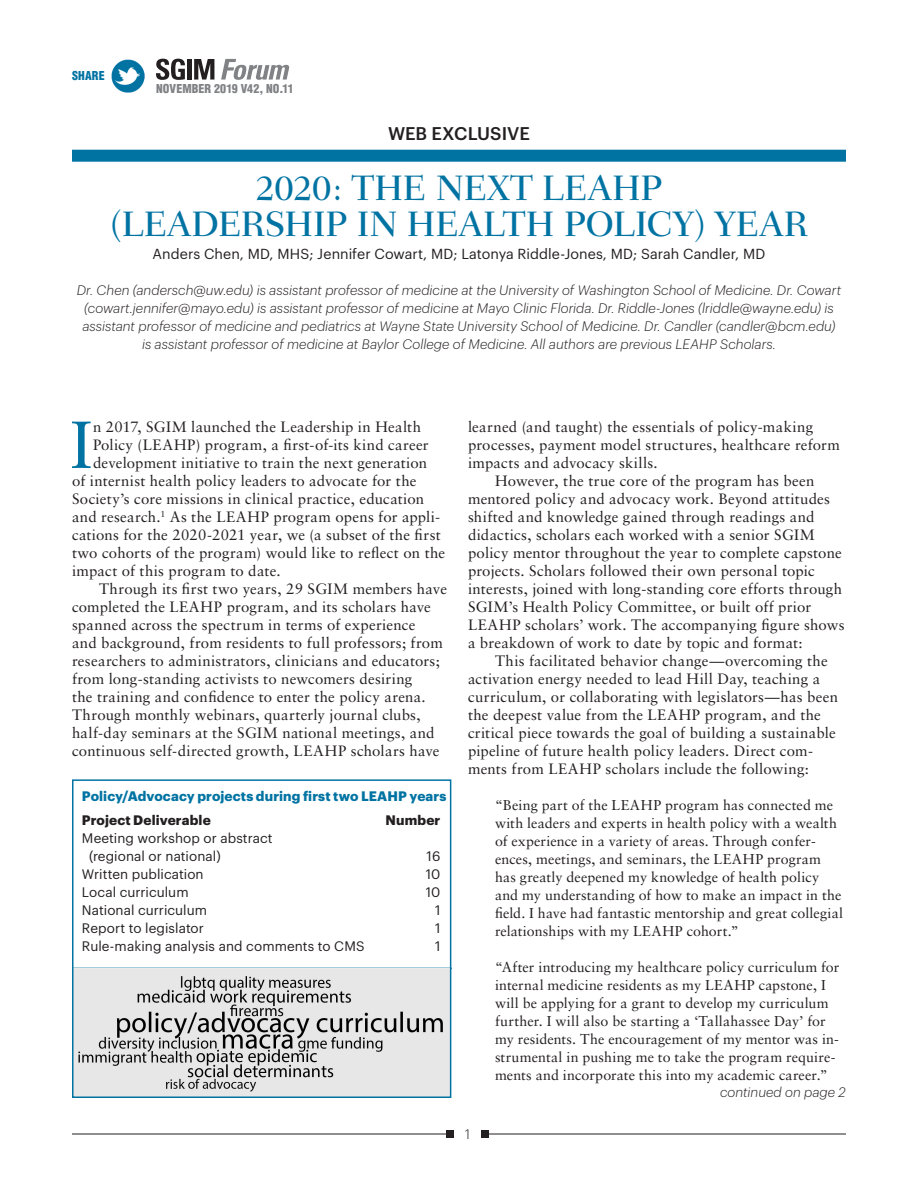
<style>
.page{position:relative;width:918px;height:1188px;background:#fff}
.page>*{position:absolute;margin:0;border:0;box-sizing:border-box;transform-origin:0 0}
.tdc{font:66.6px "Sabon";color:#0073a3}
.AB{font:500 36px/36px "Fairfield LH";letter-spacing:-.015em;color:#0073a3;text-align:center}
.AA{font:500 18px "Graphik";letter-spacing:-.005em;color:#231f20}
.t2{font:15px/18px "Sabon";letter-spacing:.015em;color:#231f20}
.tdc-2{font:15px "Sabon";letter-spacing:.015em;color:#231f20}
.EXT{font:14.25px/18px "Sabon";letter-spacing:.01em;color:#231f20}
.AC{font:14.25px "Graphik";letter-spacing:.005em;color:#231f20}
.AD{font:italic 300 13.5px/18px "Graphik";letter-spacing:.005em;color:#231f20;text-align:center}
.t1{font:13.5px/18px "Graphik";letter-spacing:.005em;color:#231f20}
.t1-2{font:700 13.5px "Graphik";letter-spacing:.01em;color:#0073a3}
.t1-3{font:700 13.5px "Graphik";letter-spacing:.01em;color:#231f20}
.None-2{font:300 13.5px "Graphik";color:#231f20}
.None-3{font:900 condensed 12px "Helvetica";letter-spacing:.005em;color:#808285}
.t3{font:900 condensed 12px "Helvetica";letter-spacing:.02em;color:#0073a3}
</style>
<div class="page">
<hr style="left:72px;top:1134px;width:774px;height:1px;background:#231f20">
<div style="left:447px;top:1130px;width:7px;height:8px;background:#231f20"></div>
<div style="left:481px;top:1130px;width:8px;height:8px;background:#231f20"></div>
<svg style="left:156px;top:59px;width:29px;height:21px"></svg>
<div style="left:187px;top:59px;width:5px;height:21px;background:#231f20"></div>
<svg style="left:194px;top:59px;width:20px;height:21px"></svg>
<svg style="left:221px;top:59px;width:69px;height:21px"></svg>
<img style="left:111px;top:59px;width:34px;height:34px">
<div style="left:454px;top:1129px;width:27px;height:10px;background:#fff"></div>
<div style="left:72px;top:150px;width:774px;height:12px;background:#0073a3"></div>
<hr style="left:72px;top:968px;width:380px;height:1px;background:#0073a3">
<img style="left:75px;top:969px;width:373px;height:126px">
<div style="left:72px;top:779px;width:379px;height:319px;border:2px solid #0073a3"></div>
<p class="t3" style="left:72px;top:68px;width:34px">SHARE</p>
<p class="None-3" style="left:156px;top:81px;width:139px">NOVEMBER 2019 V42, NO.11</p>
<p class="AA" style="left:388px;top:120px;width:143px">WEB EXCLUSIVE</p>
<p class="AB" style="left:110px;top:170px;width:700px">2020: THE NEXT LEAHP<br>(LEADERSHIP IN HEALTH POLICY) YEAR</p>
<p class="AC" style="left:153px;top:243px;width:614px">Anders Chen, MD, MHS; Jennifer Cowart, MD; Latonya Riddle-Jones, MD; Sarah Candler, MD</p>
<p class="AD" style="left:77px;top:280px;width:766px">Dr. Chen (andersch@uw.edu) is assistant professor of medicine at the University of Washington School of Medicine. Dr. Cowart (cowart.jennifer@mayo.edu) is assistant professor of medicine at Mayo Clinic Florida. Dr. Riddle-Jones (lriddle@wayne.edu) is assistant professor of medicine and pediatrics at Wayne State University School of Medicine. Dr. Candler (candler@bcm.edu) is assistant professor of medicine at Baylor College of Medicine. All authors are previous LEAHP Scholars.</p>
<p class="tdc" style="left:70px;top:405px;width:24px">I</p>
<p class="tdc-2" style="left:93px;top:418px;width:330px">n 2017, SGIM launched the Leadership in Health</p>
<p class="tdc-2" style="left:93px;top:436px;width:337px">Policy (LEAHP) program, a first-of-its kind career</p>
<p class="tdc-2" style="left:93px;top:454px;width:336px">development initiative to train the next generation</p>
<p class="tdc-2" style="left:72px;top:472px;width:346px">of internist health policy leaders to advocate for the</p>
<p class="tdc-2" style="left:72px;top:490px;width:354px">Society’s core missions in clinical practice, education</p>
<p class="tdc-2" style="left:72px;top:508px;width:370px">and research.<sup>1</sup> As the LEAHP program opens for appli-</p>
<p class="tdc-2" style="left:72px;top:526px;width:370px">cations for the 2020-2021 year, we (a subset of the first</p>
<p class="tdc-2" style="left:72px;top:544px;width:375px">two cohorts of the program) would like to reflect on the</p>
<p class="tdc-2" style="left:72px;top:562px;width:210px">impact of this program to date.</p>
<p class="t2" style="left:72px;top:580px;width:376px;text-indent:27px">Through its first two years, 29 SGIM members have completed the LEAHP program, and its scholars have spanned across the spectrum in terms of experience<br>and background, from residents to full professors; from researchers to administrators, clinicians and educators; from long-standing activists to newcomers desiring<br>the training and confidence to enter the policy arena.<br>Through monthly webinars, quarterly journal clubs, half-day seminars at the SGIM national meetings, and continuous self-directed growth, LEAHP scholars have</p>
<p class="t1-2" style="left:82px;top:785px;width:366px">Policy/Advocacy projects during first two LEAHP years</p>
<p class="t1-3" style="left:82px;top:809px;width:130px">Project Deliverable</p>
<p class="t1-3" style="left:385px;top:809px;width:56px">Number</p>
<p class="t1" style="left:89px;top:828px;width:185px;text-indent:-7px">Meeting workshop or abstract (regional or national)</p>
<p class="t1" style="left:427px;top:846px;width:15px">16</p>
<p class="t1" style="left:82px;top:864px;width:123px">Written publication</p>
<p class="t1" style="left:426px;top:864px;width:16px">10</p>
<p class="t1" style="left:82px;top:882px;width:108px">Local curriculum</p>
<p class="t1" style="left:426px;top:882px;width:16px">10</p>
<p class="t1" style="left:82px;top:900px;width:127px">National curriculum</p>
<p class="t1" style="left:435px;top:900px;width:7px">1</p>
<p class="t1" style="left:82px;top:918px;width:124px">Report to legislator</p>
<p class="t1" style="left:435px;top:918px;width:7px">1</p>
<p class="t1" style="left:82px;top:936px;width:284px">Rule-making analysis and comments to CMS</p>
<p class="t1" style="left:435px;top:936px;width:7px">1</p>
<p class="t2" style="left:468px;top:418px;width:374px">learned (and taught) the essentials of policy-making processes, payment model structures, healthcare reform impacts and advocacy skills.</p>
<p class="t2" style="left:468px;top:472px;width:378px;text-indent:27px">However, the true core of the program has been mentored policy and advocacy work. Beyond attitudes shifted and knowledge gained through readings and didactics, scholars each worked with a senior SGIM policy mentor throughout the year to complete capstone projects. Scholars followed their own personal topic interests, joined with long-standing core efforts through SGIM’s Health Policy Committee, or built off prior LEAHP scholars’ work. The accompanying figure shows a breakdown of work to date by topic and format:</p>
<p class="t2" style="left:468px;top:652px;width:372px;text-indent:27px">This facilitated behavior change—overcoming the activation energy needed to lead Hill Day, teaching a curriculum, or collaborating with legislators—has been the deepest value from the LEAHP program, and the critical piece towards the goal of building a sustainable pipeline of future health policy leaders. Direct com&shy;ments from LEAHP scholars include the following:</p>
<p class="EXT" style="left:495px;top:796px;width:350px">“Being part of the LEAHP program has connected me with leaders and experts in health policy with a wealth of experience in a variety of areas. Through confer&shy;ences, meetings, and seminars, the LEAHP program has greatly deepened my knowledge of health policy and my understanding of how to make an impact in the field. I have had fantastic mentorship and great collegial relationships with my LEAHP cohort.”</p>
<p class="EXT" style="left:495px;top:958px;width:346px">“After introducing my healthcare policy curriculum for internal medicine residents as my LEAHP capstone, I will be applying for a grant to develop my curriculum further. I will also be starting a ‘Tallahassee Day’ for my residents. The encouragement of my mentor was in&shy;strumental in pushing me to take the program require&shy;ments and incorporate this into my academic career.”</p>
<p class="None-2" style="left:465px;top:1125px;width:6px">1</p>
<p class="AD" style="left:720px;top:1082px;width:127px">continued on page 2</p>
</div>
